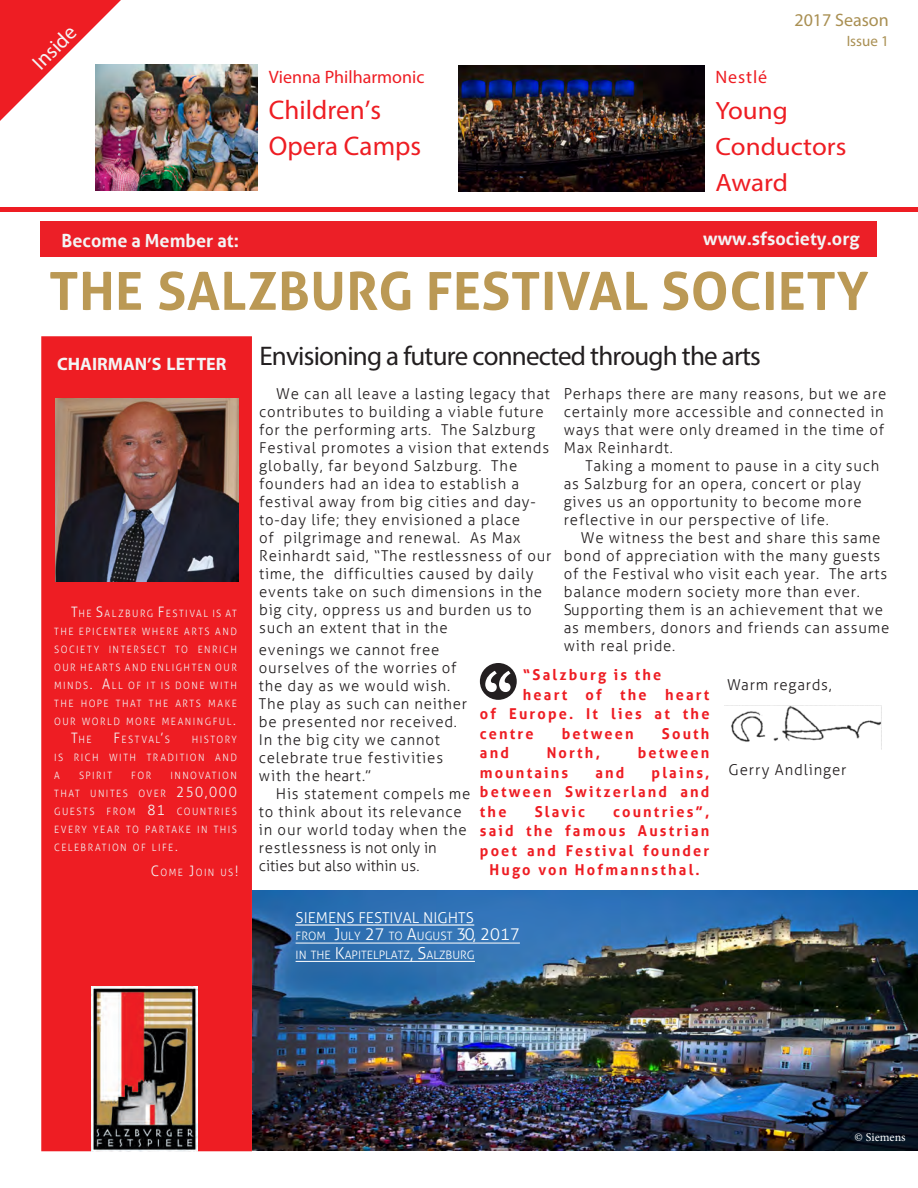
<style>
.page{position:relative;width:918px;height:1188px;background:#fff}
.page>*{position:absolute;margin:0;border:0;box-sizing:border-box;transform-origin:0 0}
.t1{font:700 52.5px "Aller";letter-spacing:.01em;color:#b95}
.t2{font:27px "Myriad Pro";letter-spacing:-.03em;color:#231f20}
.t3{font:27px/36px "Myriad Pro";color:#ee1d23}
.t4{font:25.05px/36px "Myriad Pro";color:#ee1d23;scale:1.08 1}
.t5{font:21px "Myriad Pro";color:#f4f5f6}
.t6{font:700 18px "Aller";color:#f3f5f5}
.t7{font:18px "Myriad Pro";color:#ee1d23}
.t8{font:700 18px "Myriad Pro";color:#f3f5f5}
.t9{font:18px "Myriad Pro";color:#a98f52}
.bodytext{font:300 15px/18px "Aller";letter-spacing:.05em;color:#231f20}
.t10{font:700 15px/19.5px "Aller";letter-spacing:.15em;color:#ee1d23;text-align:justify}
.bodytext-2{font:300 15px "Aller";color:#231f20}
.bodytext-3{font:300 15px "Aller";color:#fff}
.t11{font:15px "Myriad Pro";color:#a98f52}
.t12{font:12px "Minion Pro";color:#fff}
.bodytext-4{font:300 11.55px/18.3px "Aller";color:#fff}
.bodytext-5{font:300 10.05px/18px "Aller";letter-spacing:.155em;color:#f3f5f5;text-align:justify;scale:.93 1}
.s1{font-size:14.4px}
.s2{font-style:inherit}
.s3{font-size:16.5px}
</style>
<div class="page">
<svg style="left:0;top:0;width:121px;height:121px"></svg>
<div style="left:40px;top:221px;width:837px;height:36px;background:#ec1f27"></div>
<div style="left:41px;top:336px;width:211px;height:815px;background:#ee1d23;border:2px solid #ee1d23"></div>
<img style="left:252px;top:890px;width:666px;height:261px">
<img style="left:95px;top:65px;width:163px;height:126px">
<img style="left:459px;top:65px;width:245px;height:126px">
<img style="left:56px;top:398px;width:182px;height:183px">
<img style="left:724px;top:705px;width:158px;height:44px">
<div style="left:480px;top:663px;width:37px;height:37px;background:#231f20;border-radius:50%"></div>
<svg style="left:485px;top:671px;width:26px;height:21px"></svg>
<img style="left:91px;top:986px;width:106px;height:165px">
<hr style="left:0;top:207px;width:918px;height:4px;background:#ee1d23">
<hr style="left:295px;top:925px;width:179px;height:1px;background:#fff">
<hr style="left:296px;top:943px;width:224px;height:1px;background:#fff">
<hr style="left:296px;top:961px;width:179px;height:1px;background:#fff">
<p class="t5" style="left:27px;top:57px;width:54px;rotate:-45deg">Inside</p>
<p class="t7" style="left:269px;top:65px;width:157px">Vienna Philharmonic</p>
<p class="t3" style="left:269px;top:91px;width:154px">Children’s<br>Opera Camps</p>
<p class="t9" style="left:795px;top:9px;width:96px">2017 Season</p>
<p class="t11" style="left:847px;top:32px;width:44px">Issue 1</p>
<p class="t7" style="left:716px;top:65px;width:53px">Nestlé</p>
<p class="t4" style="left:716px;top:92px;width:68px">Young</p>
<p class="t4" style="left:716px;top:128px;width:123px">Conductors<br>Award</p>
<p class="t6" style="left:62px;top:229px;width:179px">Become a Member at:</p>
<p class="t6" style="left:703px;top:228px;width:158px">www.sfsociety.org</p>
<p class="t1" style="left:49px;top:259px;width:821px">THE SALZBURG FESTIVAL SOCIETY</p>
<p class="t8" style="left:57px;top:352px;width:171px">CHAIRMAN’S LETTER</p>
<p class="bodytext-5" style="left:54px;top:604px;width:198px;text-indent:17px"><span class="s1">T</span>HE <span class="s1">S</span>ALZBURG <span class="s1">F</span>EST IVAL IS AT THE EPICENTER WHERE ARTS AND SOCIETY INTERSECT TO ENRICH OUR HEARTS AND ENLIGHTEN OUR MINDS <span class="s1">. A</span>LL OF IT IS DONE WITH THE HOPE THAT THE ARTS</p>
<p class="bodytext-5" style="left:54px;top:694px;width:198px;text-align:right">MAKE<br>OUR WORLD MORE MEANINGFUL<span class="s1">.</span></p>
<p class="bodytext-5" style="left:71px;top:730px;width:23px"><span class="s1">T</span>HE</p>
<p class="bodytext-5" style="left:114px;top:730px;width:61px"><span class="s1">F</span>EST VAL<span class="s1">’</span>S</p>
<p class="bodytext-5" style="left:54px;top:730px;width:198px;text-indent:138px">HISTORY IS RICH WITH TRADITION AND A</p>
<p class="bodytext-5" style="left:54px;top:766px;width:198px;text-indent:116px">INNOVATION THAT UNITES OVER <span class="s1">250,000<br></span>GUESTS</p>
<p class="bodytext-5" style="left:79px;top:766px;width:37px">SPIRIT</p>
<p class="bodytext-5" style="left:131px;top:766px;width:23px">FOR</p>
<p class="bodytext-5" style="left:54px;top:802px;width:197px;text-indent:52px">F ROM <span class="s1">81</span> COUNTRIES EVERY YEAR TO PARTAKE IN THIS CELEBRATION OF LIF E<span class="s1">.</span></p>
<p class="bodytext-5" style="left:151px;top:863px;width:96px"><span class="s1">C</span>OME <span class="s1">J</span>OIN US<span class="s1">!</span></p>
<p class="t2" style="left:260px;top:339px;width:503px">Envisioning a future connected through the arts</p>
<p class="bodytext" style="left:259px;top:385px;width:294px;text-indent:17px">We can all leave a lasting legacy that contributes to building a viable future for the performing arts. The Salzburg Festival promotes a vision that extends globally, far beyond Salzburg. The founders had an idea to establish a festival away from big cities and day&shy;to-day life; they envisioned a place<br>of pilgrimage and renewal. As Max Reinhardt said, “The restlessness of our time, the difficulties caused by daily events take on such dimensions in the big city, oppress us and burden us to such an extent that in the</p>
<p class="bodytext" style="left:259px;top:641px;width:182px">evenings we cannot free</p>
<p class="bodytext" style="left:259px;top:659px;width:199px">ourselves of the worries of</p>
<p class="bodytext" style="left:259px;top:677px;width:193px">the day as we would wish.</p>
<p class="bodytext" style="left:259px;top:695px;width:210px">The play as such can neither</p>
<p class="bodytext" style="left:259px;top:713px;width:200px">be presented nor received.</p>
<p class="bodytext" style="left:259px;top:731px;width:183px">In the big city we cannot</p>
<p class="bodytext" style="left:259px;top:749px;width:186px">celebrate true festivities</p>
<p class="bodytext" style="left:259px;top:767px;width:114px">with the heart.”</p>
<p class="bodytext" style="left:276px;top:785px;width:196px">His statement compels me</p>
<p class="bodytext" style="left:259px;top:803px;width:205px">to think about its relevance</p>
<p class="bodytext" style="left:259px;top:821px;width:209px">in our world today when the</p>
<p class="bodytext-2" style="left:259px;top:839px;width:179px">restlessness is not only in</p>
<p class="bodytext-2" style="left:259px;top:857px;width:162px">cities but also within us.</p>
<p class="bodytext" style="left:564px;top:385px;width:324px">Perhaps there are many reasons, but we are</p>
<p class="bodytext" style="left:564px;top:403px;width:322px">certainly more accessible and connected in</p>
<p class="bodytext" style="left:564px;top:421px;width:322px">ways that were only dreamed in the time of</p>
<p class="bodytext" style="left:564px;top:439px;width:111px">Max Reinhardt.</p>
<p class="bodytext" style="left:585px;top:457px;width:296px">Taking a moment to pause in a city such</p>
<p class="bodytext" style="left:564px;top:475px;width:299px">as Salzburg for an opera, concert or play</p>
<p class="bodytext" style="left:564px;top:493px;width:299px">gives us an opportunity to become more</p>
<p class="bodytext" style="left:564px;top:511px;width:267px">reflective in our perspective of life.</p>
<p class="bodytext" style="left:581px;top:529px;width:301px">We witness the best and share this same</p>
<p class="bodytext" style="left:564px;top:547px;width:318px">bond of appreciation with the many guests</p>
<p class="bodytext" style="left:564px;top:565px;width:325px">of the Festival who visit each year. The arts</p>
<p class="bodytext" style="left:564px;top:583px;width:298px">balance modern society more than ever.</p>
<p class="bodytext" style="left:564px;top:601px;width:321px">Supporting them is an achievement that we</p>
<p class="bodytext" style="left:564px;top:619px;width:327px">as members, donors and friends can assume</p>
<p class="bodytext" style="left:564px;top:637px;width:113px">with real pride.</p>
<p class="t10" style="left:523px;top:665px;width:140px">“Salzburg is the</p>
<p class="t10" style="left:523px;top:685px;width:188px">heart of the heart</p>
<p class="t10" style="left:480px;top:704px;width:231px">of Europe. It lies at the</p>
<p class="t10" style="left:480px;top:724px;width:55px">centre</p>
<p class="t10" style="left:562px;top:724px;width:73px">between</p>
<p class="t10" style="left:662px;top:724px;width:49px">South</p>
<p class="t10" style="left:480px;top:743px;width:31px">and</p>
<p class="t10" style="left:547px;top:743px;width:55px">North,</p>
<p class="t10" style="left:638px;top:743px;width:73px">between</p>
<p class="bodytext" style="left:727px;top:676px;width:106px">Warm regards,</p>
<p class="bodytext" style="left:729px;top:761px;width:119px">Gerry Andlinger</p>
<p class="t10" style="left:480px;top:763px;width:231px;text-indent:172px">plains, between Switzerland and the</p>
<p class="t10" style="left:480px;top:763px;width:90px">mountains</p>
<p class="t10" style="left:595px;top:763px;width:31px">and</p>
<p class="t10" style="left:535px;top:802px;width:52px">Slavic</p>
<p class="t10" style="left:613px;top:802px;width:98px">countries”,</p>
<p class="t10" style="left:480px;top:821px;width:231px">said the famous Austrian</p>
<p class="t10" style="left:480px;top:841px;width:231px">poet and Festival founder</p>
<p class="t10" style="left:490px;top:860px;width:212px">Hugo von Hofmannsthal.</p>
<p class="bodytext-3" style="left:296px;top:908px;width:180px"><span class="s2">SIEMENS</span> FESTIVAL NIGHTS</p>
<p class="bodytext-4" style="left:296px;top:927px;width:226px">FROM <span class="s3">J</span>ULY <span class="s3">2</span><span class="s3">7</span> TO <span class="s3">A</span>UGUST <span class="s3">30</span><span class="s3">, 2017<br></span>IN THE <span class="s3">K</span>APITELPLATZ<span class="s3">, S</span>ALZBURG</p>
<p class="t12" style="left:855px;top:1129px;width:53px">© Siemens</p>
</div>
